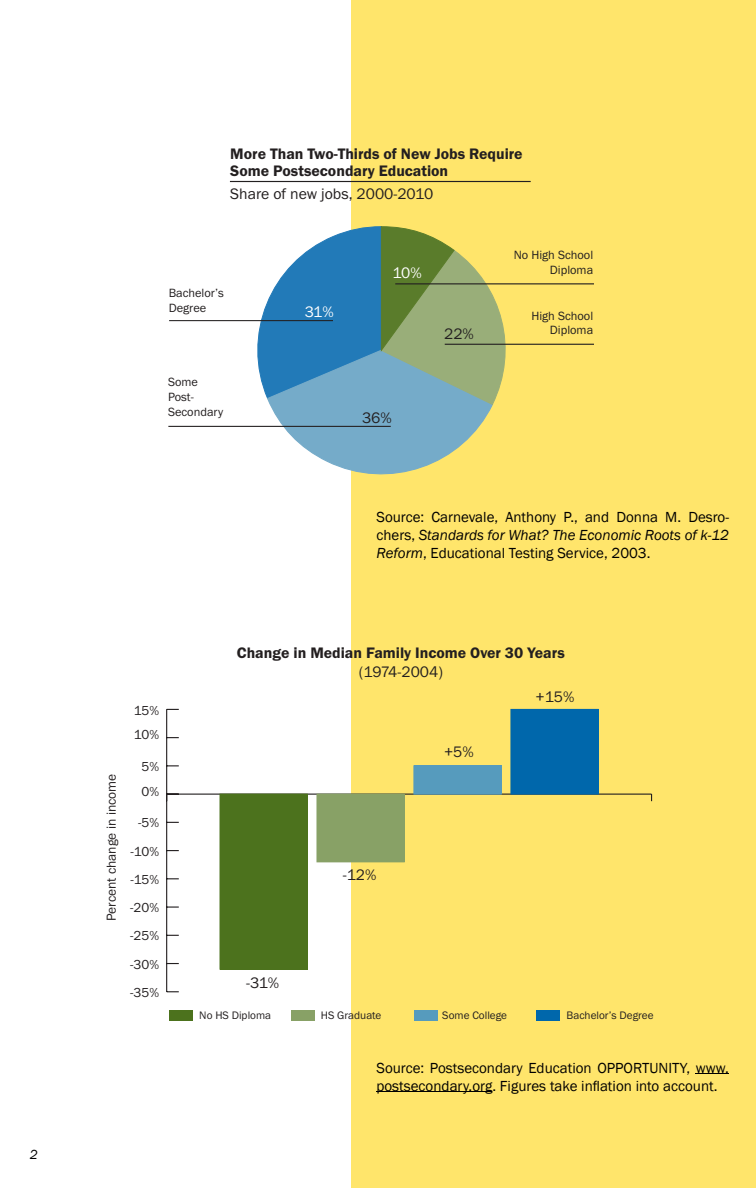
<style>
.page{position:relative;width:756px;height:1188px;background:#fff}
.page>*{position:absolute;margin:0;border:0;box-sizing:border-box;transform-origin:0 0}
.t1{font:600 15.75px/16.8px "Franklin Gothic";color:#231f20}
.t2{font:15.75px "Franklin Gothic";color:#231f20}
.t3{font:15.75px "Franklin Gothic";color:#fff}
.t4{font:15px/18px "Franklin Gothic";color:#000}
.t5{font:13.5px "Franklin Gothic";color:#231f20}
.t6{font:italic 13.5px "Franklin Gothic";color:#000}
.t7{font:12.3px/14.9px "Franklin Gothic";color:#231f20}
.t8{font:11.25px "Franklin Gothic";color:#231f20}
.s1{font-style:italic}
</style>
<div class="page">
<div style="left:351px;top:0;width:405px;height:1188px;background:#ffe56b"></div>
<hr style="left:696px;top:1073px;width:33px;height:1px;background:#000">
<hr style="left:376px;top:1091px;width:116px;height:1px;background:#000">
<svg style="left:241px;top:226px;width:278px;height:249px"></svg>
<hr style="left:230px;top:181px;width:301px;height:1px;background:#231f20">
<hr style="left:169px;top:320px;width:164px;height:1px;background:#231f20">
<hr style="left:395px;top:283px;width:199px;height:1px;background:#231f20">
<hr style="left:445px;top:344px;width:149px;height:1px;background:#231f20">
<hr style="left:168px;top:426px;width:223px;height:1px;background:#231f20">
<hr style="left:167px;top:794px;width:485px;height:1px;background:#231f20">
<hr style="left:166px;top:709px;width:1px;height:283px;background:#231f20">
<svg style="left:167px;top:991px;width:12px;height:1px"></svg>
<svg style="left:167px;top:963px;width:12px;height:1px"></svg>
<svg style="left:167px;top:935px;width:12px;height:1px"></svg>
<svg style="left:167px;top:907px;width:12px;height:1px"></svg>
<svg style="left:167px;top:878px;width:12px;height:1px"></svg>
<svg style="left:167px;top:850px;width:12px;height:1px"></svg>
<svg style="left:167px;top:822px;width:12px;height:1px"></svg>
<svg style="left:167px;top:765px;width:12px;height:1px"></svg>
<svg style="left:167px;top:737px;width:12px;height:1px"></svg>
<svg style="left:167px;top:709px;width:12px;height:1px"></svg>
<div style="left:511px;top:709px;width:87px;height:85px;background:#0067ab"></div>
<div style="left:511px;top:709px;width:88px;height:85px;border:1px solid #0067ab"></div>
<div style="left:414px;top:766px;width:87px;height:28px;background:#569bbd"></div>
<div style="left:413px;top:765px;width:89px;height:30px;border:1px solid #569bbd"></div>
<div style="left:317px;top:794px;width:87px;height:68px;background:#88a166"></div>
<div style="left:317px;top:794px;width:88px;height:68px;border:1px solid #88a166"></div>
<div style="left:220px;top:794px;width:87px;height:175px;background:#4c721d"></div>
<div style="left:220px;top:794px;width:88px;height:175px;border:1px solid #4c721d"></div>
<div style="left:169px;top:1010px;width:24px;height:11px;background:#4c721d"></div>
<div style="left:292px;top:1010px;width:23px;height:11px;background:#88a166"></div>
<div style="left:414px;top:1010px;width:23px;height:11px;background:#569bbd"></div>
<div style="left:536px;top:1010px;width:24px;height:11px;background:#0067ab"></div>
<p class="t6" style="left:30px;top:1147px;width:9px">2</p>
<p class="t1" style="left:230px;top:146px;width:294px">More Than Two-Thirds of New Jobs Require<br>Some Postsecondary Education</p>
<p class="t2" style="left:230px;top:188px;width:204px">Share of new jobs, 2000-2010</p>
<p class="t7" style="left:169px;top:286px;width:57px">Bachelor’s<br>Degree</p>
<p class="t7" style="left:168px;top:376px;width:57px">Some<br>Post-<br>Secondary</p>
<p class="t3" style="left:305px;top:306px;width:31px">31%</p>
<p class="t3" style="left:393px;top:267px;width:31px">10%</p>
<p class="t2" style="left:444px;top:328px;width:31px">22%</p>
<p class="t2" style="left:362px;top:412px;width:31px">36%</p>
<p class="t7" style="left:514px;top:248px;width:81px;text-align:right">No High School<br>Diploma</p>
<p class="t7" style="left:531px;top:309px;width:63px;text-align:right">High School<br>Diploma</p>
<p class="t5" style="left:107px;top:921px;width:149px;rotate:-90deg">Percent change in income</p>
<p class="t5" style="left:134px;top:705px;width:27px">15%</p>
<p class="t5" style="left:134px;top:730px;width:27px">10%</p>
<p class="t5" style="left:141px;top:762px;width:19px">5%</p>
<p class="t5" style="left:141px;top:787px;width:19px">0%</p>
<p class="t5" style="left:138px;top:818px;width:23px">-5%</p>
<p class="t5" style="left:131px;top:846px;width:30px">-10%</p>
<p class="t5" style="left:130px;top:875px;width:30px">-15%</p>
<p class="t5" style="left:130px;top:903px;width:30px">-20%</p>
<p class="t5" style="left:130px;top:931px;width:30px">-25%</p>
<p class="t5" style="left:130px;top:959px;width:30px">-30%</p>
<p class="t5" style="left:130px;top:988px;width:30px">-35%</p>
<p class="t4" style="left:376px;top:508px;width:354px;text-align:justify">Source: Carnevale, Anthony P., and Donna M. Desro&shy;chers, <span class="s1">Standards for What? The Economic Roots of k-12<br>Reform</span>, Educational Testing Service, 2003.</p>
<p class="t1" style="left:237px;top:645px;width:329px">Change in Median Family Income Over 30 Years</p>
<p class="t2" style="left:359px;top:666px;width:86px">(1974-2004)</p>
<p class="t2" style="left:246px;top:978px;width:34px">-31%</p>
<p class="t2" style="left:343px;top:870px;width:35px">-12%</p>
<p class="t2" style="left:444px;top:746px;width:31px">+5%</p>
<p class="t2" style="left:536px;top:691px;width:40px">+15%</p>
<p class="t8" style="left:199px;top:1012px;width:73px">No HS Diploma</p>
<p class="t8" style="left:321px;top:1012px;width:62px">HS Graduate</p>
<p class="t8" style="left:442px;top:1012px;width:66px">Some College</p>
<p class="t8" style="left:567px;top:1012px;width:89px">Bachelor’s Degree</p>
<p class="t4" style="left:376px;top:1058px;width:354px">Source: Postsecondary Education OPPORTUNITY, www. postsecondary.org. Figures take inflation into account.</p>
</div>
